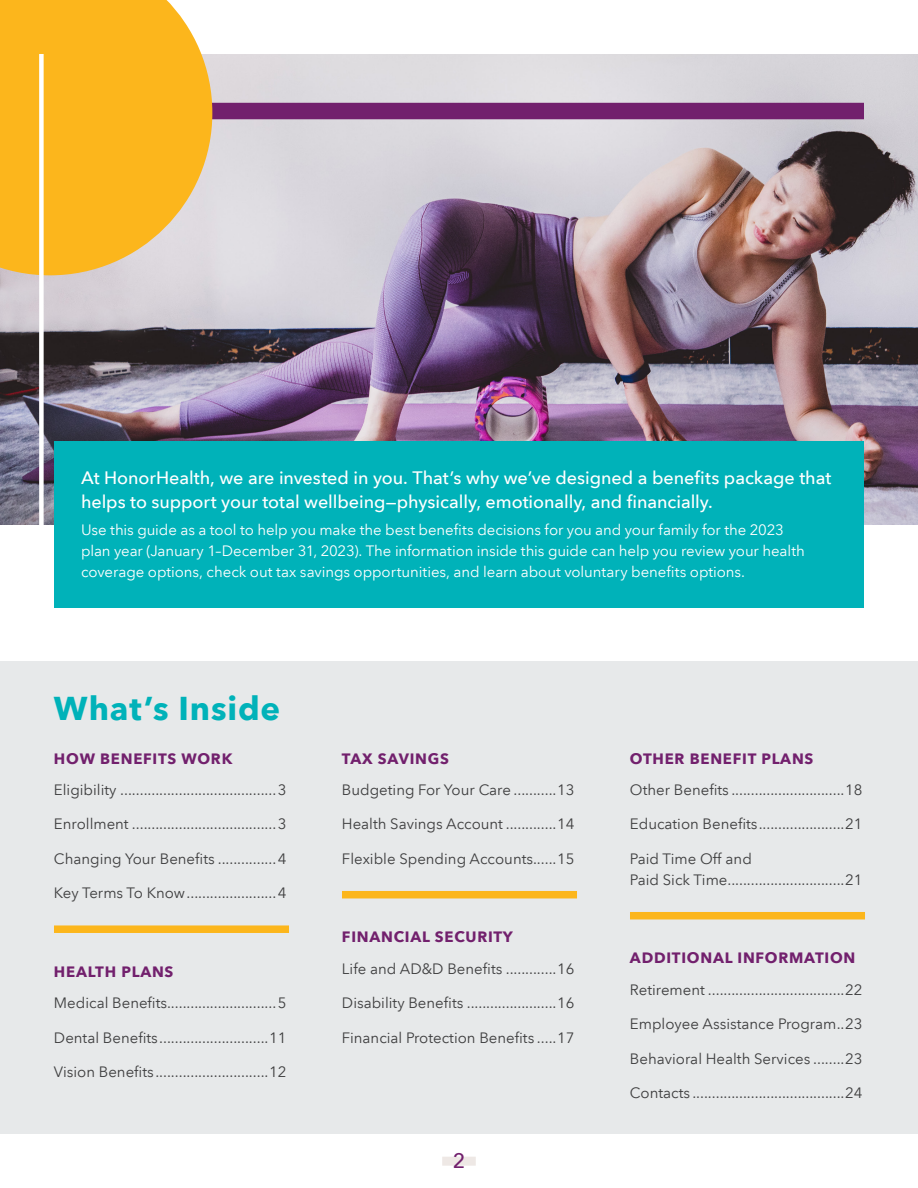
<style>
.page{position:relative;width:918px;height:1188px;background:#fff}
.page>*{position:absolute;margin:0;border:0;box-sizing:border-box;transform-origin:0 0}
.t1{font:700 33px "Avenir Next LT Pro";letter-spacing:.025em;color:#00b2b9}
.t2{font:500 21px "Avenir Next LT Pro";color:#72206d}
.t3{font:500 18px/24px "Avenir Next LT Pro";letter-spacing:-.005em;color:#fff}
.t4{font:15px/21px "Avenir Next LT Pro";color:#3e3e3f}
.t5{font:15px/21px "Avenir Next LT Pro";letter-spacing:-.005em;color:#fff}
.t6{font:700 15px "Avenir Next LT Pro";letter-spacing:.05em;color:#72206d}
</style>
<div class="page">
<img style="left:0;top:55px;width:918px;height:469px">
<div style="left:0;top:662px;width:918px;height:472px;background:#e7e9ea"></div>
<div style="left:54px;top:925px;width:235px;height:8px;background:#fcb61c"></div>
<div style="left:342px;top:891px;width:235px;height:7px;background:#fcb61c"></div>
<div style="left:630px;top:912px;width:235px;height:7px;background:#fcb61c"></div>
<div style="left:74px;top:103px;width:790px;height:16px;background:#72206d"></div>
<svg style="left:0;top:0;width:212px;height:275px;background:#f8bb35"></svg>
<div style="left:39px;top:54px;width:5px;height:554px;background:#fff"></div>
<div style="left:54px;top:441px;width:810px;height:167px;background:#00b2b9"></div>
<div style="left:442px;top:1157px;width:34px;height:9px;background:#eee8e5"></div>
<p class="t3" style="left:81px;top:465px;width:752px">At HonorHealth, we are invested in you. That’s why we’ve designed a benefits package that helps to support your total wellbeing—physically, emotionally, and financially.</p>
<p class="t5" style="left:81px;top:520px;width:725px">Use this guide as a tool to help you make the best benefits decisions for you and your family for the 2023 plan year (January 1–December 31, 2023). The information inside this guide can help you review your health coverage options, check out tax savings opportunities, and learn about voluntary benefits options.</p>
<h1 class="t1" style="left:54px;top:688px;width:228px">What’s Inside</h1>
<p class="t6" style="left:54px;top:749px;width:180px">HOW BENEFITS WORK</p>
<p class="t4" style="left:54px;top:779px;width:234px">Eligibility ........................................3</p>
<p class="t4" style="left:54px;top:814px;width:234px">Enrollment .....................................3</p>
<p class="t4" style="left:54px;top:848px;width:234px">Changing Your Benefits ...............4</p>
<p class="t4" style="left:54px;top:883px;width:234px">Key Terms To Know.......................4</p>
<p class="t6" style="left:54px;top:962px;width:121px">HEALTH PLANS</p>
<p class="t4" style="left:54px;top:992px;width:234px">Medical Benefits............................5</p>
<p class="t4" style="left:54px;top:1027px;width:234px">Dental Benefits............................11</p>
<p class="t4" style="left:54px;top:1061px;width:234px">Vision Benefits.............................12</p>
<p class="t6" style="left:342px;top:749px;width:108px">TAX SAVINGS</p>
<p class="t4" style="left:342px;top:779px;width:234px">Budgeting For Your Care ...........13</p>
<p class="t4" style="left:342px;top:814px;width:234px">Health Savings Account .............14</p>
<p class="t4" style="left:342px;top:848px;width:234px">Flexible Spending Accounts......15</p>
<p class="t6" style="left:342px;top:928px;width:172px">FINANCIAL SECURITY</p>
<p class="t4" style="left:342px;top:958px;width:234px">Life and AD&amp;D Benefits .............16</p>
<p class="t4" style="left:342px;top:992px;width:234px">Disability Benefits .......................16</p>
<p class="t4" style="left:342px;top:1027px;width:234px">Financial Protection Benefits .....17</p>
<h2 class="t2" style="left:453px;top:1148px;width:14px">2</h2>
<p class="t6" style="left:630px;top:749px;width:185px">OTHER BENEFIT PLANS</p>
<p class="t4" style="left:630px;top:779px;width:234px">Other Benefits .............................18</p>
<p class="t4" style="left:630px;top:814px;width:234px">Education Benefits......................21</p>
<p class="t4" style="left:630px;top:848px;width:234px">Paid Time Off and<br>Paid Sick Time..............................21</p>
<p class="t6" style="left:630px;top:949px;width:227px">ADDITIONAL INFORMATION</p>
<p class="t4" style="left:630px;top:979px;width:234px">Retirement ...................................22</p>
<p class="t4" style="left:630px;top:1013px;width:234px">Employee Assistance Program..23</p>
<p class="t4" style="left:630px;top:1048px;width:234px">Behavioral Health Services ........23</p>
<p class="t4" style="left:630px;top:1082px;width:234px">Contacts .......................................24</p>
</div>
